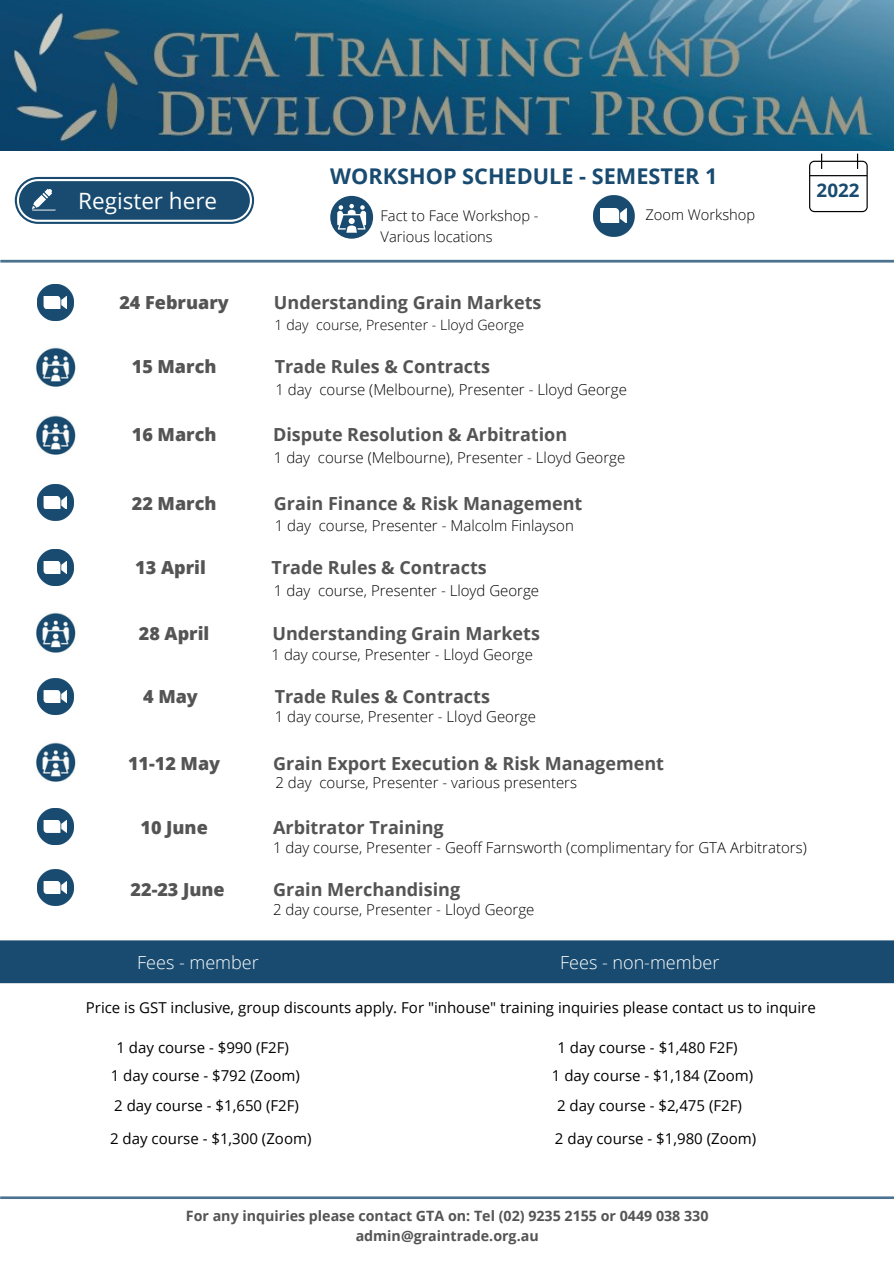
<style>
.page{position:relative;width:894px;height:1264px;background:#fff}
.page>*{position:absolute;margin:0;border:0;box-sizing:border-box;transform-origin:0 0}
.t1{font:22.5px "Open Sans";color:#fff}
.t2{font:700 21.75px "Open Sans";color:#184b6f}
.t3{font:700 18.75px "Open Sans";color:#184b6f}
.t4{font:700 18px "Open Sans";color:#545454}
.t5{font:800 18px "Open Sans";color:#545454}
.t6{font:300 18px "Open Sans";color:#fff}
.t7{font:300 15px "Open Sans";color:#000}
.t8{font:15px "Open Sans";color:#000}
.t9{font:300 14.7px "Open Sans";color:#000}
.t10{font:700 14.25px "Open Sans";color:#545454}
.t11{font:300 14.1px "Open Sans";color:#000}
</style>
<div class="page">
<svg style="left:809px;top:153px;width:58px;height:59px"></svg>
<img style="left:0;top:0;width:893px;height:150px">
<div style="left:0;top:940px;width:893px;height:43px;background:#184b6f"></div>
<hr style="left:0;top:260px;width:893px;height:2px;background:#4b738f">
<div style="left:330px;top:196px;width:43px;height:43px;background:#184b6f;border-radius:50%"></div>
<svg style="left:337px;top:204px;width:29px;height:29px"></svg>
<svg style="left:593px;top:195px;width:41px;height:41px"></svg>
<div style="left:600px;top:208px;width:26px;height:15px;background:#fff"></div>
<svg style="left:15px;top:177px;width:239px;height:47px"></svg>
<svg style="left:0;top:1196px;width:893px;height:2px"></svg>
<svg style="left:37px;top:678px;width:37px;height:37px"></svg>
<svg style="left:44px;top:690px;width:23px;height:13px"></svg>
<svg style="left:37px;top:284px;width:37px;height:37px"></svg>
<svg style="left:44px;top:296px;width:23px;height:13px"></svg>
<svg style="left:49px;top:585px;width:13px;height:1px"></svg>
<svg style="left:37px;top:549px;width:37px;height:36px"></svg>
<svg style="left:44px;top:561px;width:23px;height:13px"></svg>
<svg style="left:48px;top:844px;width:15px;height:1px"></svg>
<svg style="left:37px;top:808px;width:37px;height:36px"></svg>
<svg style="left:44px;top:819px;width:23px;height:13px"></svg>
<img style="left:36px;top:347px;width:40px;height:40px">
<svg style="left:49px;top:905px;width:13px;height:1px"></svg>
<svg style="left:37px;top:869px;width:37px;height:36px"></svg>
<svg style="left:44px;top:881px;width:23px;height:13px"></svg>
<img style="left:36px;top:415px;width:40px;height:40px">
<img style="left:36px;top:612px;width:40px;height:41px">
<img style="left:36px;top:742px;width:40px;height:40px">
<svg style="left:49px;top:484px;width:13px;height:1px"></svg>
<svg style="left:37px;top:485px;width:37px;height:36px"></svg>
<div style="left:44px;top:496px;width:23px;height:13px;background:#fff"></div>
<p class="t1" style="left:78px;top:185px;width:140px">Register here</p>
<p class="t2" style="left:330px;top:161px;width:388px">WORKSHOP SCHEDULE - SEMESTER 1</p>
<p class="t9" style="left:380px;top:206px;width:159px">Fact to Face Workshop -</p>
<p class="t9" style="left:380px;top:226px;width:114px">Various locations</p>
<p class="t9" style="left:645px;top:204px;width:111px">Zoom Workshop</p>
<p class="t3" style="left:816px;top:177px;width:44px">2022</p>
<p class="t5" style="left:119px;top:290px;width:111px">24 February</p>
<p class="t4" style="left:274px;top:290px;width:269px">Understanding Grain Markets</p>
<p class="t11" style="left:274px;top:314px;width:251px">1 day course, Presenter - Lloyd George</p>
<p class="t5" style="left:132px;top:353px;width:86px">15 March</p>
<p class="t4" style="left:274px;top:354px;width:217px">Trade Rules &amp; Contracts</p>
<p class="t7" style="left:275px;top:379px;width:353px">1 day course (Melbourne), Presenter - Lloyd George</p>
<p class="t5" style="left:132px;top:422px;width:86px">16 March</p>
<p class="t4" style="left:273px;top:422px;width:295px">Dispute Resolution &amp; Arbitration</p>
<p class="t7" style="left:274px;top:446px;width:353px">1 day course (Melbourne), Presenter - Lloyd George</p>
<p class="t5" style="left:132px;top:490px;width:86px">22 March</p>
<p class="t4" style="left:274px;top:490px;width:310px">Grain Finance &amp; Risk Management</p>
<p class="t7" style="left:274px;top:515px;width:301px">1 day course, Presenter - Malcolm Finlayson</p>
<p class="t5" style="left:135px;top:555px;width:72px">13 April</p>
<p class="t4" style="left:271px;top:555px;width:217px">Trade Rules &amp; Contracts</p>
<p class="t7" style="left:274px;top:580px;width:267px">1 day course, Presenter - Lloyd George</p>
<p class="t5" style="left:139px;top:621px;width:72px">28 April</p>
<p class="t4" style="left:272px;top:621px;width:269px">Understanding Grain Markets</p>
<p class="t7" style="left:271px;top:644px;width:263px">1 day course, Presenter - Lloyd George</p>
<p class="t5" style="left:143px;top:684px;width:56px">4 May</p>
<p class="t4" style="left:274px;top:684px;width:217px">Trade Rules &amp; Contracts</p>
<p class="t7" style="left:274px;top:705px;width:263px">1 day course, Presenter - Lloyd George</p>
<p class="t4" style="left:273px;top:751px;width:392px">Grain Export Execution &amp; Risk Management</p>
<p class="t7" style="left:275px;top:772px;width:303px">2 day course, Presenter - various presenters</p>
<p class="t5" style="left:128px;top:751px;width:94px">11-12 May</p>
<p class="t5" style="left:140px;top:815px;width:69px">10 June</p>
<p class="t4" style="left:273px;top:815px;width:172px">Arbitrator Training</p>
<p class="t7" style="left:273px;top:837px;width:535px">1 day course, Presenter - Geoff Farnsworth (complimentary for GTA Arbitrators)</p>
<p class="t5" style="left:131px;top:877px;width:96px">22-23 June</p>
<p class="t4" style="left:273px;top:877px;width:189px">Grain Merchandising</p>
<p class="t7" style="left:273px;top:898px;width:263px">2 day course, Presenter - Lloyd George</p>
<p class="t6" style="left:137px;top:949px;width:123px">Fees - member</p>
<p class="t6" style="left:560px;top:949px;width:161px">Fees - non-member</p>
<p class="t8" style="left:86px;top:996px;width:731px">Price is GST inclusive, group discounts apply. For "inhouse" training inquiries please contact us to inquire</p>
<p class="t8" style="left:116px;top:1036px;width:174px">1 day course - $990 (F2F)</p>
<p class="t8" style="left:557px;top:1036px;width:182px">1 day course - $1,480 F2F)</p>
<p class="t8" style="left:111px;top:1064px;width:190px">1 day course - $792 (Zoom)</p>
<p class="t8" style="left:551px;top:1064px;width:203px">1 day course - $1,184 (Zoom)</p>
<p class="t8" style="left:114px;top:1095px;width:186px">2 day course - $1,650 (F2F)</p>
<p class="t8" style="left:557px;top:1095px;width:186px">2 day course - $2,475 (F2F)</p>
<p class="t8" style="left:110px;top:1127px;width:203px">2 day course - $1,300 (Zoom)</p>
<p class="t8" style="left:555px;top:1127px;width:203px">2 day course - $1,980 (Zoom)</p>
<p class="t10" style="left:186px;top:1206px;width:524px">For any inquiries please contact GTA on: Tel (02) 9235 2155 or 0449 038 330</p>
<p class="t10" style="left:355px;top:1225px;width:184px">admin@graintrade.org.au</p>
</div>
